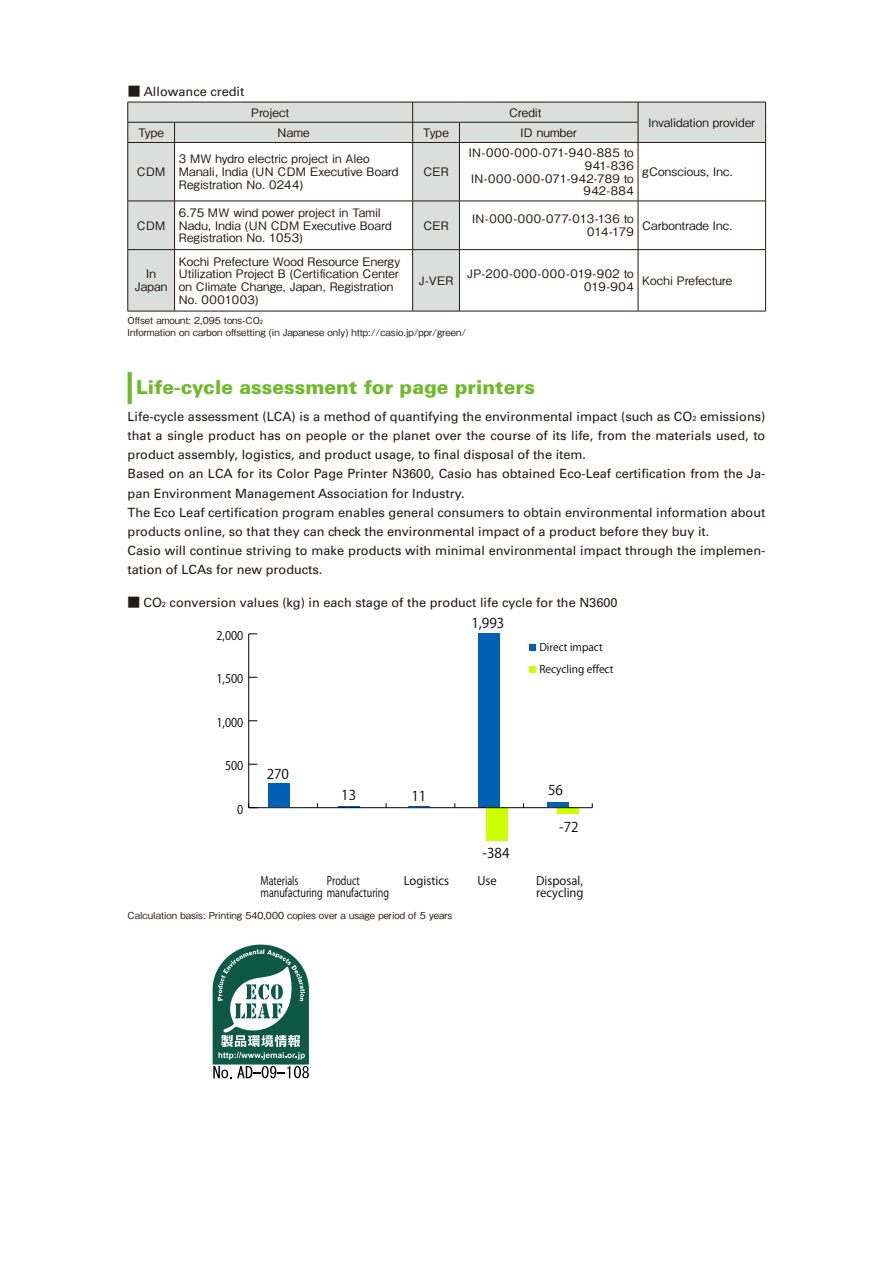
<style>
.page{position:relative;width:893px;height:1263px;background:#fff}
.page>*{position:absolute;margin:0;border:0;box-sizing:border-box;transform-origin:0 0}
.t1{font:900 19.2px "Univers LT Std";color:#6fba2c}
.t2{font:13.5px "Koz Go Std Regular 90 pv RKSJ H";color:#000}
.t3{font:12.75px/19.2px "Univers LT Std";color:#231916}
.t4{font:12px "Koz Go Std Regular 90 pv RKSJ H";color:#000;scale:.92 1}
.t5{font:11.7px/12.8px "Gothic BBB Pro Medium 90 pv RKSJ H";letter-spacing:.01em;color:#231916}
.t6{font:11.7px/12.8px "Gothic BBB Pro Medium 90 pv RKSJ H";letter-spacing:.04em;color:#231916;text-align:right}
.t7{font:11.7px/12px "Koz Go Std Regular 90 pv RKSJ H";color:#000;scale:.8 1}
.t8{font:11.7px/12px "Koz Go Std Regular 90 pv RKSJ H";color:#000}
.t9{font:10.5px/21.8px "Koz Go Std Regular 90 pv RKSJ H";color:#000}
.t10{font:9.6px/11.7px "Gothic BBB Pro Medium 90 pv RKSJ H";color:#231916}
.s1{font-family:"Gothic BBB Pro Medium 90 pv RKSJ H"}
.s2{font-size:5.55px}
.s3{font-size:7.5px}
</style>
<div class="page">
<svg style="left:128px;top:372px;width:4px;height:32px"></svg>
<svg style="left:129px;top:103px;width:636px;height:208px"></svg>
<hr style="left:128px;top:102px;width:47px;height:1px;background:#231916">
<hr style="left:175px;top:102px;width:284px;height:1px;background:#231916">
<hr style="left:459px;top:102px;width:307px;height:1px;background:#231916">
<hr style="left:128px;top:122px;width:47px;height:1px;background:#231916">
<svg style="left:128px;top:102px;width:1px;height:40px"></svg>
<hr style="left:175px;top:122px;width:238px;height:1px;background:#231916">
<svg style="left:174px;top:122px;width:1px;height:20px"></svg>
<hr style="left:413px;top:122px;width:46px;height:1px;background:#231916">
<svg style="left:412px;top:102px;width:1px;height:40px"></svg>
<hr style="left:459px;top:122px;width:179px;height:1px;background:#231916">
<svg style="left:459px;top:122px;width:1px;height:20px"></svg>
<svg style="left:638px;top:102px;width:1px;height:40px"></svg>
<svg style="left:765px;top:102px;width:1px;height:40px"></svg>
<hr style="left:128px;top:142px;width:47px;height:1px;background:#231916">
<hr style="left:128px;top:143px;width:1px;height:58px;background:#231916">
<hr style="left:175px;top:142px;width:238px;height:1px;background:#231916">
<hr style="left:174px;top:143px;width:1px;height:58px;background:#231916">
<hr style="left:413px;top:142px;width:46px;height:1px;background:#231916">
<hr style="left:412px;top:143px;width:1px;height:58px;background:#231916">
<hr style="left:459px;top:142px;width:179px;height:1px;background:#231916">
<hr style="left:459px;top:143px;width:1px;height:58px;background:#231916">
<hr style="left:638px;top:142px;width:128px;height:1px;background:#231916">
<hr style="left:638px;top:143px;width:1px;height:58px;background:#231916">
<hr style="left:765px;top:143px;width:1px;height:58px;background:#231916">
<hr style="left:128px;top:201px;width:47px;height:1px;background:#231916">
<hr style="left:128px;top:201px;width:1px;height:48px;background:#231916">
<hr style="left:175px;top:201px;width:238px;height:1px;background:#231916">
<hr style="left:174px;top:201px;width:1px;height:48px;background:#231916">
<hr style="left:413px;top:201px;width:46px;height:1px;background:#231916">
<hr style="left:412px;top:201px;width:1px;height:48px;background:#231916">
<hr style="left:459px;top:201px;width:179px;height:1px;background:#231916">
<hr style="left:459px;top:201px;width:1px;height:48px;background:#231916">
<hr style="left:638px;top:201px;width:128px;height:1px;background:#231916">
<hr style="left:638px;top:201px;width:1px;height:48px;background:#231916">
<hr style="left:765px;top:201px;width:1px;height:48px;background:#231916">
<hr style="left:128px;top:249px;width:47px;height:1px;background:#231916">
<hr style="left:128px;top:250px;width:1px;height:61px;background:#231916">
<hr style="left:175px;top:249px;width:238px;height:1px;background:#231916">
<hr style="left:174px;top:250px;width:1px;height:61px;background:#231916">
<hr style="left:413px;top:249px;width:46px;height:1px;background:#231916">
<hr style="left:412px;top:250px;width:1px;height:61px;background:#231916">
<hr style="left:459px;top:249px;width:179px;height:1px;background:#231916">
<hr style="left:459px;top:250px;width:1px;height:61px;background:#231916">
<hr style="left:638px;top:249px;width:128px;height:1px;background:#231916">
<hr style="left:638px;top:250px;width:1px;height:61px;background:#231916">
<hr style="left:765px;top:250px;width:1px;height:61px;background:#231916">
<hr style="left:128px;top:311px;width:638px;height:1px;background:#231916">
<hr style="left:248px;top:634px;width:1px;height:174px;background:#000">
<div style="left:478px;top:633px;width:21px;height:174px;background:#0060b6"></div>
<div style="left:529px;top:644px;width:7px;height:7px;background:#0060b6"></div>
<div style="left:529px;top:666px;width:7px;height:7px;background:#cf0"></div>
<svg style="left:408px;top:806px;width:21px;height:1px"></svg>
<svg style="left:338px;top:806px;width:21px;height:1px"></svg>
<div style="left:268px;top:784px;width:22px;height:23px;background:#0060b6"></div>
<div style="left:487px;top:807px;width:21px;height:34px;background:#cf0"></div>
<svg style="left:558px;top:808px;width:21px;height:6px"></svg>
<div style="left:548px;top:802px;width:21px;height:5px;background:#0060b6"></div>
<hr style="left:249px;top:807px;width:343px;height:1px;background:#000">
<svg style="left:213px;top:944px;width:96px;height:134px"></svg>
<p class="t3" style="left:128px;top:83px;width:118px"><span class="s1">■</span> Allowance credit</p>
<p class="t5" style="left:251px;top:107px;width:39px">Project</p>
<p class="t5" style="left:509px;top:107px;width:34px">Credit</p>
<p class="t5" style="left:138px;top:128px;width:27px">Type</p>
<p class="t5" style="left:278px;top:128px;width:34px">Name</p>
<p class="t5" style="left:423px;top:128px;width:27px">Type</p>
<p class="t5" style="left:521px;top:128px;width:58px">ID number</p>
<p class="t5" style="left:137px;top:167px;width:30px">CDM</p>
<p class="t6" style="left:469px;top:148px;width:166px">IN-000-000-071-940-885 to<br>941-836<br>IN-000-000-071-942-789 to<br>942-884</p>
<p class="t5" style="left:179px;top:154px;width:221px">3 MW hydro electric project in Aleo<br>Manali, India (UN CDM Executive Board<br>Registration No. 0244)</p>
<p class="t5" style="left:423px;top:167px;width:27px">CER</p>
<p class="t5" style="left:648px;top:117px;width:108px">Invalidation provider</p>
<p class="t5" style="left:642px;top:167px;width:92px">gConscious, Inc.</p>
<p class="t5" style="left:137px;top:221px;width:30px">CDM</p>
<p class="t5" style="left:179px;top:208px;width:214px">6.75 MW wind power project in Tamil<br>Nadu, India (UN CDM Executive Board<br>Registration No. 1053)</p>
<p class="t5" style="left:423px;top:221px;width:27px">CER</p>
<p class="t5" style="left:472px;top:214px;width:163px;text-align:right">IN-000-000-077-013-136 to<br>014-179</p>
<p class="t5" style="left:642px;top:221px;width:92px">Carbontrade Inc.</p>
<p class="t5" style="left:179px;top:256px;width:223px">Kochi Prefecture Wood Resource Energy Utilization Project B (Certification Center on Climate Change, Japan, Registration No. 0001003)</p>
<p class="t5" style="left:419px;top:276px;width:36px">J-VER</p>
<p class="t6" style="left:467px;top:269px;width:168px">JP-200-000-000-019-902 to<br>019-904</p>
<p class="t5" style="left:642px;top:276px;width:92px">Kochi Prefecture</p>
<p class="t10" style="left:128px;top:316px;width:340px">Offset amount: 2,095 tons-CO<span class="s2">2<br></span>Information on carbon offsetting (in Japanese only) http://casio.jp/ppr/green/</p>
<p class="t5" style="left:135px;top:269px;width:34px;text-align:center">In<br>Japan</p>
<h1 class="t1" style="left:136px;top:378px;width:400px">Life-cycle assessment for page printers</h1>
<p class="t3" style="left:128px;top:408px;width:639px">Life-cycle assessment (LCA) is a method of quantifying the environmental impact (such as CO<span class="s3">2</span> emissions) that a single product has on people or the planet over the course of its life, from the materials used, to product assembly, logistics, and product usage, to final disposal of the item.<br>Based on an LCA for its Color Page Printer N3600, Casio has obtained Eco-Leaf certification from the Ja&shy;pan Environment Management Association for Industry.<br>The Eco Leaf certification program enables general consumers to obtain environmental information about products online, so that they can check the environmental impact of a product before they buy it.<br>Casio will continue striving to make products with minimal environmental impact through the implemen&shy;tation of LCAs for new products.</p>
<p class="t3" style="left:128px;top:593px;width:492px"><span class="s1">■</span> CO<span class="s3">2</span> conversion values (kg) in each stage of the product life cycle for the N3600</p>
<p class="t4" style="left:216px;top:631px;width:31px">2,000</p>
<p class="t4" style="left:216px;top:674px;width:31px">1,500</p>
<p class="t4" style="left:216px;top:718px;width:31px">1,000</p>
<p class="t4" style="left:225px;top:761px;width:21px">500</p>
<p class="t4" style="left:237px;top:805px;width:8px">0</p>
<p class="t2" style="left:267px;top:769px;width:24px">270</p>
<p class="t2" style="left:341px;top:790px;width:16px">13</p>
<p class="t2" style="left:411px;top:790px;width:16px">11</p>
<p class="t2" style="left:472px;top:618px;width:34px">1,993</p>
<p class="t9" style="left:539px;top:638px;width:76px">Direct impact<br>Recycling effect</p>
<p class="t2" style="left:483px;top:847px;width:28px">-384</p>
<p class="t2" style="left:548px;top:785px;width:16px">56</p>
<p class="t2" style="left:559px;top:822px;width:21px">-72</p>
<p class="t7" style="left:261px;top:876px;width:162px">Materials<br>manufacturing manufacturing</p>
<p class="t7" style="left:327px;top:876px;width:43px">Product</p>
<p class="t8" style="left:404px;top:876px;width:47px">Logistics</p>
<p class="t8" style="left:477px;top:876px;width:21px">Use</p>
<p class="t8" style="left:536px;top:876px;width:49px">Disposal, recycling</p>
<p class="t10" style="left:128px;top:911px;width:326px">Calculation basis: Printing 540,000 copies over a usage period of 5 years</p>
</div>
